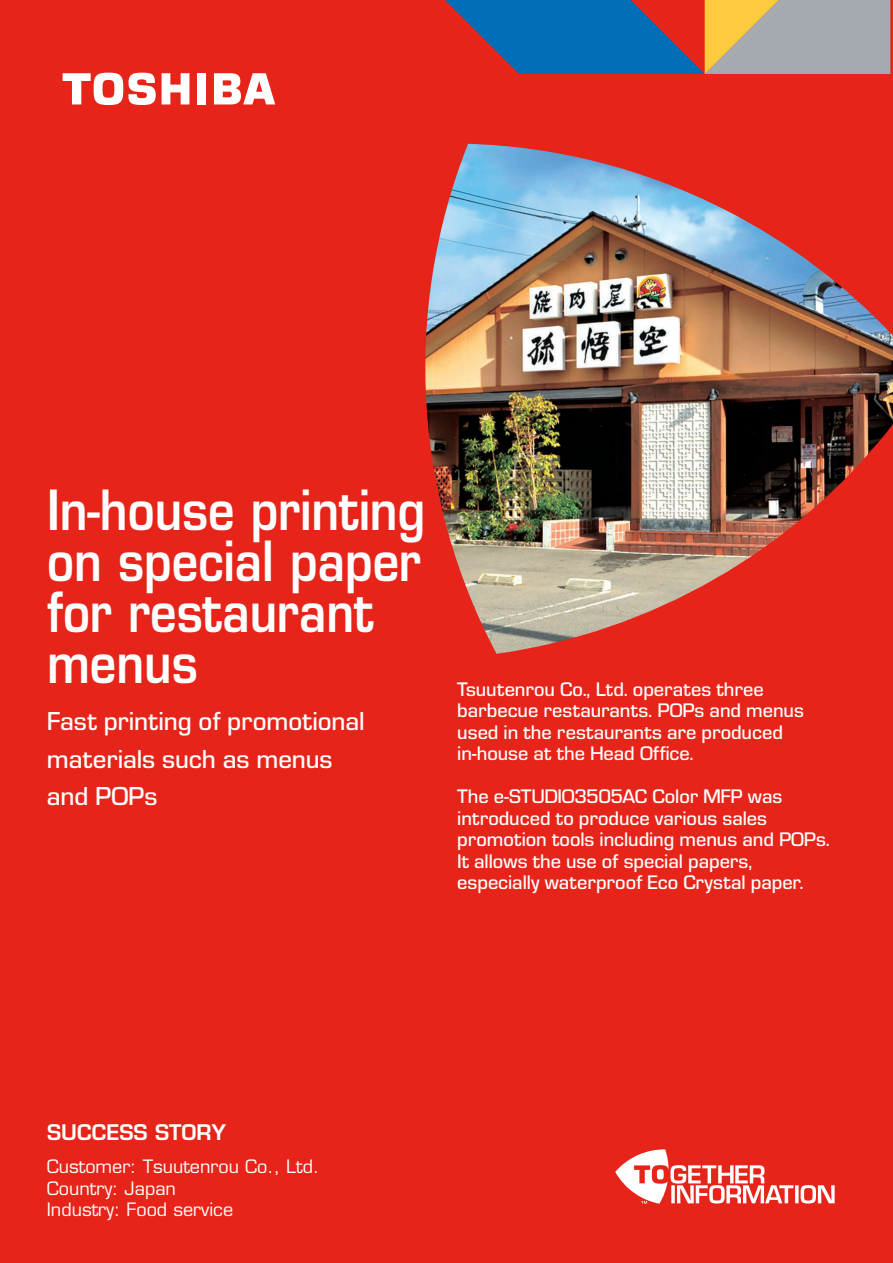
<style>
.page{position:relative;width:893px;height:1263px;background:#e72419}
.page>*{position:absolute;margin:0;border:0;box-sizing:border-box;transform-origin:0 0}
.t1{font:600 54px/51px "Eurostile LT Std";color:#fff;scale:.86 1}
.t2{font:500 27px/37.5px "Eurostile TOT";letter-spacing:-.005em;color:#fff}
.t3{font:600 21px "Eurostile LT Std";color:#fff}
.t4{font:500 20.4px/21.5px "Eurostile TOT";color:#fff}
.t5{font:18px/21.6px "Eurostile LT Std";color:#fff}
</style>
<div class="page">
<img style="left:425px;top:144px;width:468px;height:510px">
<svg style="left:615px;top:1149px;width:220px;height:55px"></svg>
<div style="left:197px;top:73px;width:9px;height:31px;background:#fff"></div>
<svg style="left:162px;top:73px;width:27px;height:31px"></svg>
<svg style="left:214px;top:73px;width:61px;height:31px"></svg>
<svg style="left:63px;top:72px;width:93px;height:33px"></svg>
<svg style="left:445px;top:0;width:445px;height:74px"></svg>
<h1 class="t1" style="left:47px;top:484px;width:441px">In-house printing on special paper for restaurant menus</h1>
<h2 class="t2" style="left:47px;top:703px;width:319px">Fast printing of promotional materials such as menus and POPs</h2>
<p class="t4" style="left:457px;top:679px;width:348px">Tsuutenrou Co., Ltd. operates three barbecue restaurants. POPs and menus used in the restaurants are produced in-house at the Head Office.</p>
<p class="t4" style="left:457px;top:786px;width:374px">The e-STUDIO3505AC Color MFP was introduced to produce various sales promotion tools including menus and POPs.<br>It allows the use of special papers, especially waterproof Eco Crystal paper.</p>
<p class="t3" style="left:47px;top:1119px;width:180px">SUCCESS STORY</p>
<p class="t5" style="left:47px;top:1156px;width:274px">Customer: Tsuutenrou Co., Ltd.<br>Country: Japan<br>Industry: Food service</p>
</div>
